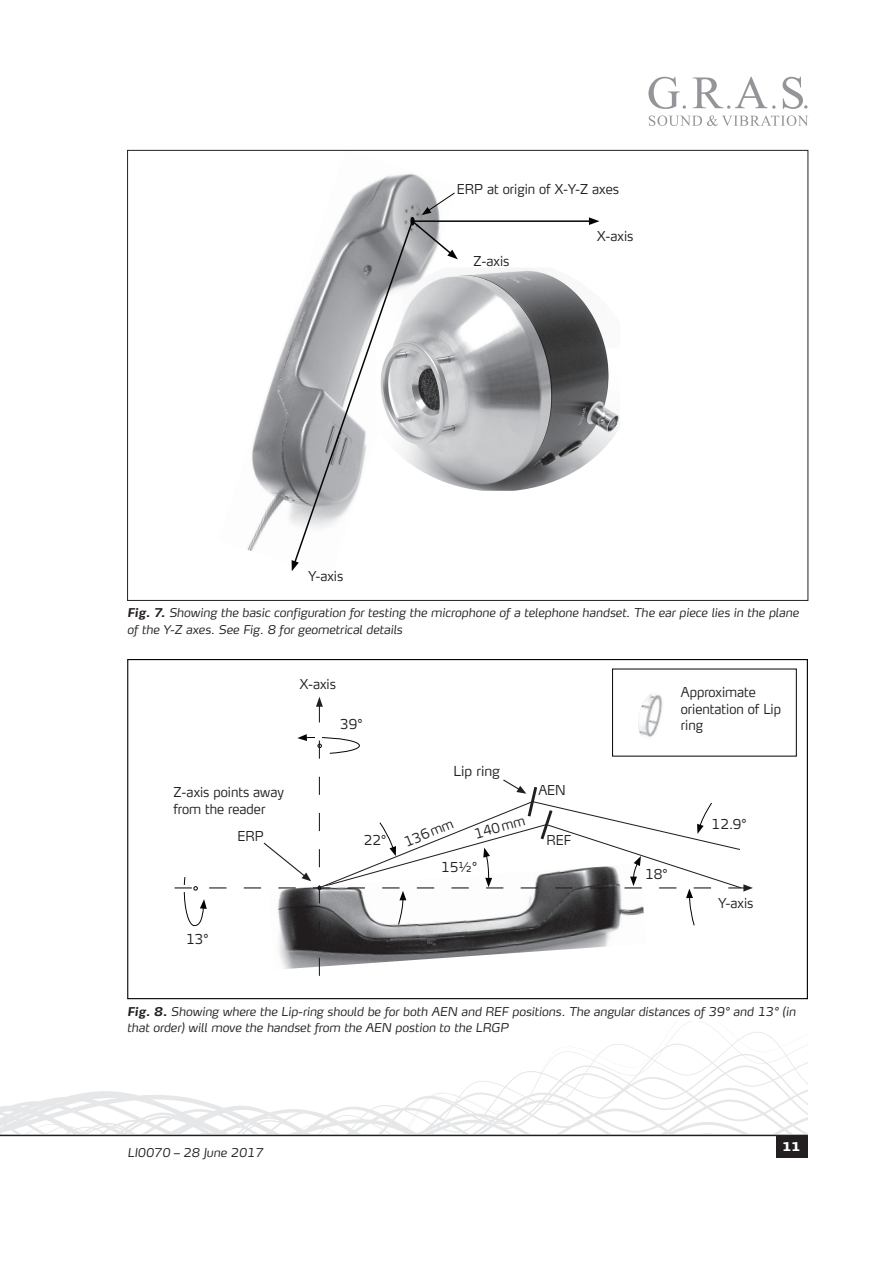
<style>
.page{position:relative;width:893px;height:1263px;background:#fff}
.page>*{position:absolute;margin:0;border:0;box-sizing:border-box;transform-origin:0 0}
.t1{font:300 13.5px/16.2px "Max TF";color:#231f20;scale:.95 1}
.t2{font:300 13.5px "Max TF";color:#231f20}
.t3{font:italic 300 12px/16.5px "Max TF";color:#231f20}
.t4{font:900 12px "Max TF";color:#fff}
.s1{font-weight:700}
</style>
<div class="page">
<img style="left:247px;top:173px;width:186px;height:398px">
<img style="left:458px;top:268px;width:162px;height:223px">
<hr style="left:413px;top:220px;width:178px;height:2px;background:#040503">
<svg style="left:589px;top:217px;width:10px;height:8px"></svg>
<svg style="left:292px;top:192px;width:166px;height:379px"></svg>
<div style="left:410px;top:217px;width:5px;height:8px;border:2px solid #040503;border-radius:50%"></div>
<img style="left:648px;top:693px;width:13px;height:4px">
<div style="left:612px;top:669px;width:185px;height:87px;border:1px solid #040503"></div>
<svg style="left:175px;top:697px;width:578px;height:279px"></svg>
<svg style="left:649px;top:115px;width:159px;height:11px"></svg>
<svg style="left:648px;top:77px;width:38px;height:32px"></svg>
<svg style="left:693px;top:77px;width:82px;height:32px"></svg>
<svg style="left:783px;top:77px;width:24px;height:32px"></svg>
<hr style="left:0;top:1135px;width:808px;height:1px;background:#231f20">
<div style="left:776px;top:1136px;width:31px;height:21px;background:#231f20"></div>
<svg style="left:0;top:1022px;width:808px;height:112px"></svg>
<p class="t1" style="left:457px;top:181px;width:172px">ERP at origin of X-Y-Z axes</p>
<p class="t1" style="left:308px;top:568px;width:38px">Y-axis</p>
<p class="t1" style="left:473px;top:253px;width:39px">Z-axis</p>
<p class="t1" style="left:597px;top:228px;width:40px">X-axis</p>
<p class="t3" style="left:127px;top:604px;width:673px"><span class="s1">Fig. 7.</span> Showing the basic configuration for testing the microphone of a telephone handset. The ear piece lies in the plane of the Y-Z axes. See Fig. 8 for geometrical details</p>
<p class="t1" style="left:300px;top:676px;width:40px">X-axis</p>
<p class="t1" style="left:340px;top:716px;width:25px">39°</p>
<p class="t1" style="left:174px;top:784px;width:118px">Z-axis points away from the reader</p>
<p class="t1" style="left:237px;top:827px;width:29px">ERP</p>
<p class="t1" style="left:364px;top:831px;width:25px">22°</p>
<p class="t2" style="left:453px;top:763px;width:48px">Lip ring</p>
<p class="t1" style="left:402px;top:834px;width:56px;rotate:-22deg">136mm</p>
<p class="t1" style="left:473px;top:825px;width:56px;rotate:-15deg">140mm</p>
<p class="t1" style="left:441px;top:858px;width:40px">15½°</p>
<p class="t1" style="left:538px;top:781px;width:30px">AEN</p>
<p class="t1" style="left:547px;top:832px;width:27px">REF</p>
<p class="t1" style="left:186px;top:930px;width:25px">13°</p>
<p class="t1" style="left:681px;top:684px;width:107px">Approximate orientation of Lip ring</p>
<p class="t1" style="left:645px;top:865px;width:25px">18°</p>
<p class="t1" style="left:712px;top:816px;width:38px">12.9°</p>
<p class="t1" style="left:718px;top:895px;width:38px">Y-axis</p>
<p class="t3" style="left:127px;top:1003px;width:670px"><span class="s1">Fig. 8.</span> Showing where the Lip-ring should be for both AEN and REF positions. The angular distances of 39° and 13° (in that order) will move the handset from the AEN postion to the LRGP</p>
<p class="t3" style="left:128px;top:1144px;width:137px">LI0070 – 28 June 2017</p>
<p class="t4" style="left:782px;top:1139px;width:20px">11</p>
</div>
